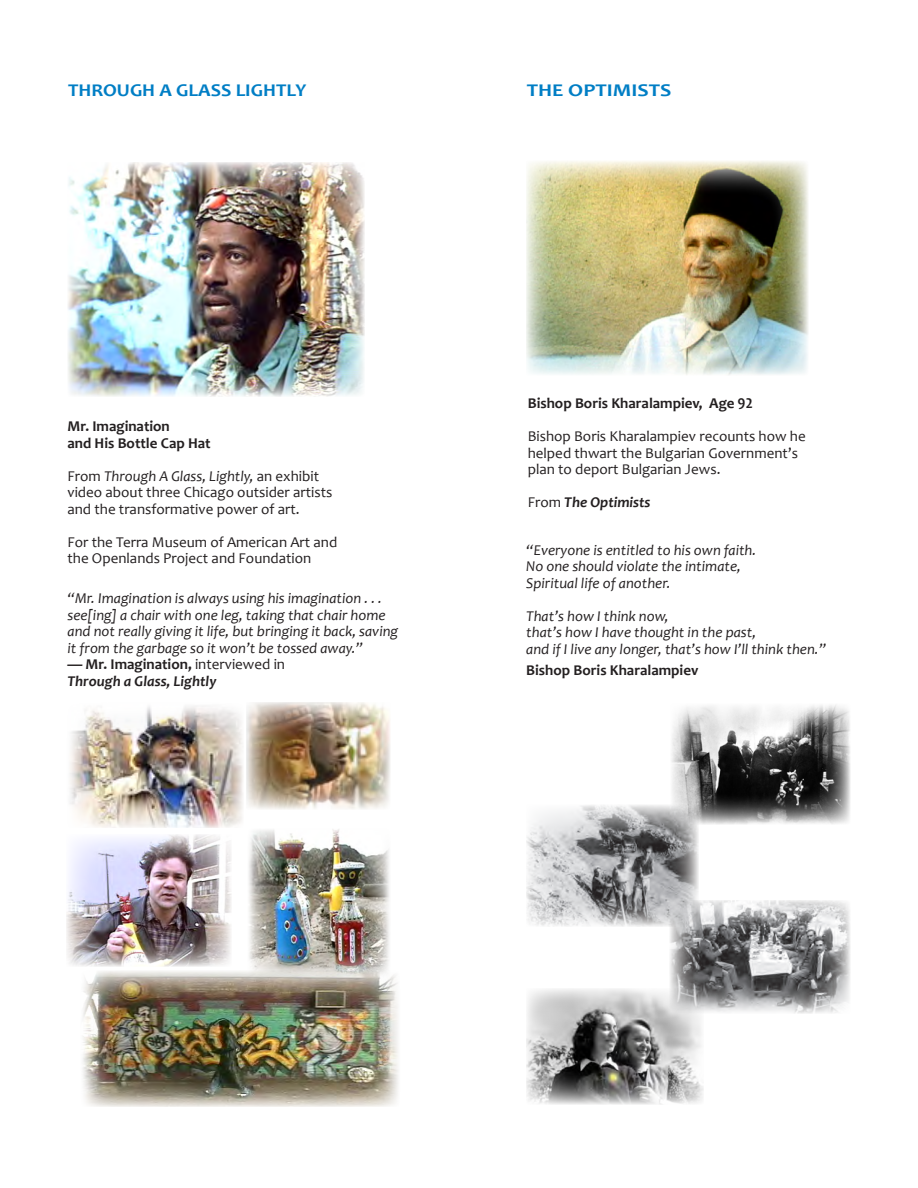
<style>
.page{position:relative;width:918px;height:1188px;background:#fff}
.page>*{position:absolute;margin:0;border:0;box-sizing:border-box;transform-origin:0 0}
.PageMaker_Defaults{font:700 18px "Candara";color:#007ec5;scale:1.1 1}
.PageMaker_Defaults-2{font:700 18px "Candara";color:#007ec5;scale:1.2 1}
.Preformatted{font:italic 15px/16.5px "Candara";color:#231f20}
.t1{font:15px/16.5px "Candara";color:#231f20}
.t2{font:700 15px "Candara";color:#231f20}
.t3{font:italic 700 15px "Candara";color:#231f20}
.s1{font-style:italic}
.s2{font-weight:400}
.s3{font-weight:400;font-style:normal}
.s4{font-weight:700;font-style:normal}
</style>
<div class="page">
<img style="left:68px;top:162px;width:296px;height:234px">
<img style="left:70px;top:706px;width:173px;height:122px">
<img style="left:249px;top:829px;width:141px;height:142px">
<img style="left:83px;top:971px;width:316px;height:136px">
<img style="left:246px;top:702px;width:144px;height:108px">
<img style="left:66px;top:834px;width:165px;height:133px">
<img style="left:526px;top:161px;width:282px;height:214px">
<img style="left:526px;top:989px;width:178px;height:116px">
<img style="left:670px;top:900px;width:180px;height:113px">
<img style="left:526px;top:805px;width:173px;height:122px">
<img style="left:671px;top:705px;width:179px;height:119px">
<p class="PageMaker_Defaults" style="left:68px;top:79px;width:218px">THROUGH A GLASS LIGHTLY</p>
<p class="t2" style="left:68px;top:417px;width:104px">Mr. Imagination</p>
<p class="t2" style="left:68px;top:434px;width:145px">and His Bottle Cap Hat</p>
<p class="t1" style="left:68px;top:468px;width:266px">From <span class="s1">Through A Glass, Lightly,</span> an exhibit video about three Chicago outsider artists and the transformative power of art.</p>
<p class="t1" style="left:68px;top:534px;width:271px">For the Terra Museum of American Art and the Openlands Project and Foundation</p>
<p class="Preformatted" style="left:68px;top:590px;width:332px">“Mr. Imagination is always using his imagination . . . see[ing] a chair with one leg, taking that chair home and not really giving it life, but bringing it back, saving it from the garbage so it won’t be tossed away.”</p>
<p class="t2" style="left:68px;top:655px;width:219px"><span class="s1">—</span> Mr. Imagination, <span class="s2">interviewed in</span></p>
<p class="t3" style="left:68px;top:672px;width:150px">Through a Glass, Lightly</p>
<p class="PageMaker_Defaults-2" style="left:527px;top:79px;width:122px">THE OPTIMISTS</p>
<p class="t2" style="left:528px;top:394px;width:227px">Bishop Boris Kharalampiev, Age 92</p>
<p class="t1" style="left:528px;top:428px;width:279px">Bishop Boris Kharalampiev recounts how he helped thwart the Bulgarian Government’s plan to deport Bulgarian Jews.</p>
<p class="t3" style="left:528px;top:493px;width:124px"><span class="s3">From</span> The Optimists</p>
<p class="Preformatted" style="left:526px;top:541px;width:232px">“Everyone is entitled to his own faith.</p>
<p class="Preformatted" style="left:526px;top:558px;width:216px">No one should violate the intimate,</p>
<p class="Preformatted" style="left:526px;top:574px;width:146px">Spiritual life of another.</p>
<p class="Preformatted" style="left:526px;top:607px;width:144px">That’s how I think now,</p>
<p class="Preformatted" style="left:526px;top:624px;width:231px">that’s how I have thought in the past,</p>
<p class="Preformatted" style="left:526px;top:638px;width:302px;line-height:21.6px">and if I live any longer, that’s how I’ll think then.”<br><span class="s4">Bishop Boris Kharalampiev</span></p>
</div>
